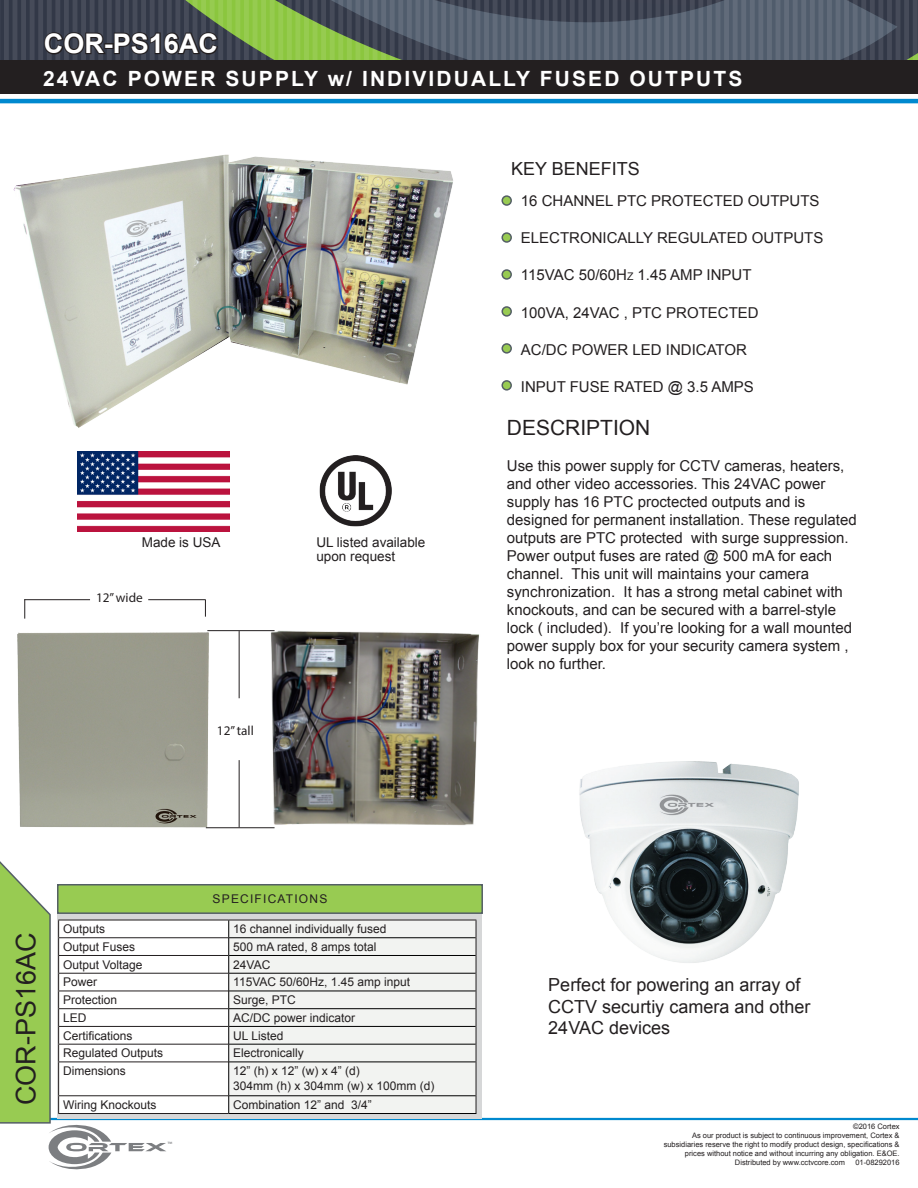
<style>
.page{position:relative;width:918px;height:1188px;background:#fff}
.page>*{position:absolute;margin:0;border:0;box-sizing:border-box;transform-origin:0 0}
.t1{font:27px "Arial";color:#231f20}
.t2{font:700 27px "Arial";color:#fff}
.t3{font:700 21px "Arial";letter-spacing:.1em;color:#fff}
.t4{font:21px "Arial";color:#231f20}
.t5{font:18px/21.6px "Arial";color:#231f20}
.t6{font:15px/18px "Arial";color:#231f20}
.t7{font:13.5px "Arial";color:#231f20}
.t8{font:13.2px "Myriad Pro";color:#231f20}
.t9{font:12px "Arial";color:#231f20}
.t10{font:12px "Arial";letter-spacing:.1em;color:#231f20}
.t11{font:7.65px "Myriad Pro";color:#7c7e81}
.t12{font:7.5px/9px "Arial";color:#231f20;text-align:right}
.s1{font-size:10.5px}
</style>
<div class="page">
<div style="left:0;top:60px;width:918px;height:34px;background:#231f20"></div>
<hr style="left:0;top:99px;width:918px;height:4px;background:#0089cf">
<hr style="left:0;top:1118px;width:918px;height:2px;background:#0089cf">
<div style="left:58px;top:885px;width:424px;height:28px;background:#98cb52"></div>
<div style="left:57px;top:884px;width:426px;height:30px;border:2px solid #545f65"></div>
<div style="left:229px;top:921px;width:247px;height:192px;background:#f2f3f1"></div>
<hr style="left:229px;top:920px;width:247px;height:1px;background:#231f20">
<hr style="left:229px;top:937px;width:247px;height:1px;background:#000">
<hr style="left:229px;top:955px;width:247px;height:1px;background:#000">
<hr style="left:229px;top:973px;width:247px;height:1px;background:#000">
<hr style="left:229px;top:991px;width:247px;height:1px;background:#000">
<hr style="left:229px;top:1008px;width:247px;height:1px;background:#000">
<hr style="left:229px;top:1026px;width:247px;height:1px;background:#000">
<hr style="left:229px;top:1044px;width:247px;height:1px;background:#000">
<svg style="left:476px;top:920px;width:1px;height:142px"></svg>
<hr style="left:229px;top:1062px;width:247px;height:1px;background:#000">
<hr style="left:476px;top:1062px;width:1px;height:34px;background:#231f20">
<svg style="left:476px;top:1096px;width:1px;height:17px"></svg>
<hr style="left:229px;top:1096px;width:247px;height:1px;background:#000">
<hr style="left:229px;top:1113px;width:247px;height:1px;background:#000">
<svg style="left:0;top:861px;width:229px;height:309px"></svg>
<div style="left:502px;top:196px;width:9px;height:9px;background:#98cb52;border-radius:50%"></div>
<div style="left:501px;top:195px;width:11px;height:11px;border:2px solid #545f65;border-radius:50%"></div>
<div style="left:502px;top:233px;width:9px;height:9px;background:#98cb52;border-radius:50%"></div>
<div style="left:501px;top:232px;width:11px;height:11px;border:2px solid #545f65;border-radius:50%"></div>
<div style="left:502px;top:270px;width:9px;height:9px;background:#98cb52;border-radius:50%"></div>
<div style="left:501px;top:269px;width:11px;height:11px;border:2px solid #545f65;border-radius:50%"></div>
<div style="left:502px;top:344px;width:9px;height:9px;background:#98cb52;border-radius:50%"></div>
<div style="left:501px;top:343px;width:11px;height:11px;border:2px solid #545f65;border-radius:50%"></div>
<div style="left:502px;top:307px;width:9px;height:9px;background:#98cb52;border-radius:50%"></div>
<div style="left:501px;top:306px;width:11px;height:11px;border:2px solid #545f65;border-radius:50%"></div>
<div style="left:502px;top:381px;width:9px;height:9px;background:#98cb52;border-radius:50%"></div>
<div style="left:501px;top:380px;width:11px;height:11px;border:2px solid #545f65;border-radius:50%"></div>
<img style="left:270px;top:630px;width:209px;height:199px">
<img style="left:17px;top:631px;width:217px;height:198px">
<hr style="left:24px;top:599px;width:66px;height:1px;background:#231f20">
<svg style="left:205px;top:600px;width:1px;height:17px"></svg>
<hr style="left:148px;top:599px;width:58px;height:1px;background:#231f20">
<hr style="left:207px;top:630px;width:68px;height:1px;background:#231f20">
<hr style="left:206px;top:827px;width:69px;height:1px;background:#231f20">
<hr style="left:239px;top:760px;width:1px;height:67px;background:#231f20">
<hr style="left:239px;top:631px;width:1px;height:67px;background:#231f20">
<img style="left:13px;top:154px;width:440px;height:298px">
<img style="left:579px;top:761px;width:220px;height:202px">
<img style="left:319px;top:455px;width:73px;height:72px">
<img style="left:78px;top:452px;width:152px;height:80px">
<svg style="left:24px;top:599px;width:1px;height:20px"></svg>
<svg style="left:0;top:0;width:918px;height:60px"></svg>
<p class="t2" style="left:44px;top:26px;width:176px">COR-PS16AC</p>
<p class="t3" style="left:43px;top:64px;width:701px">24VAC POWER SUPPLY w/ INDIVIDUALLY FUSED OUTPUTS</p>
<p class="t5" style="left:511px;top:159px;width:130px">KEY BENEFITS</p>
<p class="t6" style="left:521px;top:192px;width:300px">16 CHANNEL PTC PROTECTED OUTPUTS</p>
<p class="t6" style="left:521px;top:229px;width:304px">ELECTRONICALLY REGULATED OUTPUTS</p>
<p class="t6" style="left:521px;top:266px;width:232px">115VAC 50/60H<span class="s1">z</span> 1.45 AMP INPUT</p>
<p class="t6" style="left:521px;top:303px;width:239px">100VA, 24VAC , PTC PROTECTED</p>
<p class="t6" style="left:521px;top:341px;width:228px">AC/DC POWER LED INDICATOR</p>
<p class="t6" style="left:521px;top:378px;width:235px">INPUT FUSE RATED @ 3.5 AMPS</p>
<p class="t7" style="left:142px;top:534px;width:80px">Made is USA</p>
<p class="t7" style="left:316px;top:534px;width:111px">UL listed available</p>
<p class="t7" style="left:316px;top:547px;width:80px">upon request</p>
<p class="t8" style="left:96px;top:589px;width:48px">12” wide</p>
<p class="t8" style="left:217px;top:722px;width:38px">12” tall</p>
<p class="t1" style="left:11px;top:1098px;width:174px;rotate:-90deg">COR-PS16AC</p>
<p class="t1" style="left:8px;top:1105px;width:174px;rotate:-90deg">COR-PS16AC</p>
<p class="t10" style="left:213px;top:891px;width:116px">SPECIFICATIONS</p>
<p class="t9" style="left:63px;top:921px;width:44px">Outputs</p>
<p class="t9" style="left:233px;top:921px;width:155px">16 channel individually fused</p>
<p class="t9" style="left:63px;top:939px;width:74px">Output Fuses</p>
<p class="t9" style="left:233px;top:939px;width:145px">500 mA rated, 8 amps total</p>
<p class="t9" style="left:63px;top:957px;width:81px">Output Voltage</p>
<p class="t9" style="left:233px;top:957px;width:39px">24VAC</p>
<p class="t9" style="left:63px;top:974px;width:36px">Power</p>
<p class="t9" style="left:233px;top:974px;width:178px">115VAC 50/60Hz, 1.45 amp input</p>
<p class="t9" style="left:63px;top:992px;width:56px">Protection</p>
<p class="t9" style="left:233px;top:992px;width:64px">Surge, PTC</p>
<p class="t9" style="left:63px;top:1010px;width:25px">LED</p>
<p class="t9" style="left:233px;top:1010px;width:124px">AC/DC power indicator</p>
<p class="t9" style="left:63px;top:1028px;width:71px">Certifications</p>
<p class="t9" style="left:233px;top:1028px;width:52px">UL Listed</p>
<p class="t9" style="left:63px;top:1045px;width:102px">Regulated Outputs</p>
<p class="t9" style="left:233px;top:1045px;width:72px">Electronically</p>
<p class="t9" style="left:63px;top:1063px;width:64px">Dimensions</p>
<p class="t9" style="left:233px;top:1063px;width:128px">12” (h) x 12” (w) x 4” (d)</p>
<p class="t9" style="left:233px;top:1077px;width:203px">304mm (h) x 304mm (w) x 100mm (d)</p>
<p class="t9" style="left:63px;top:1097px;width:95px">Wiring Knockouts</p>
<p class="t9" style="left:233px;top:1097px;width:140px">Combination 12” and 3/4”</p>
<p class="t11" style="left:167px;top:1140px;width:6px">™</p>
<p class="t4" style="left:507px;top:414px;width:145px">DESCRIPTION</p>
<p class="t6" style="left:507px;top:457px;width:351px">Use this power supply for CCTV cameras, heaters, and other video accessories. This 24VAC power supply has 16 PTC proctected outputs and is designed for permanent installation. These regulated outputs are PTC protected with surge suppression.<br>Power output fuses are rated @ 500 mA for each channel. This unit will maintains your camera synchronization. It has a strong metal cabinet with knockouts, and can be secured with a barrel-style lock ( included). If you’re looking for a wall mounted power supply box for your security camera system , look no further.</p>
<p class="t5" style="left:548px;top:974px;width:264px">Perfect for powering an array of<br>CCTV securtiy camera and other<br>24VAC devices</p>
<p class="t12" style="left:853px;top:1122px;width:48px">©2016 Cortex</p>
<p class="t12" style="left:664px;top:1131px;width:237px">As our product is subject to continuous improvement, Cortex &amp; subsidiaries reserve the right to modify product design, specifications &amp; prices without notice and without incurring any obligation. E&amp;OE.</p>
<p class="t12" style="left:735px;top:1158px;width:112px">Distributed by www.cctvcore.com</p>
<p class="t12" style="left:855px;top:1158px;width:46px">01-08292016</p>
</div>
